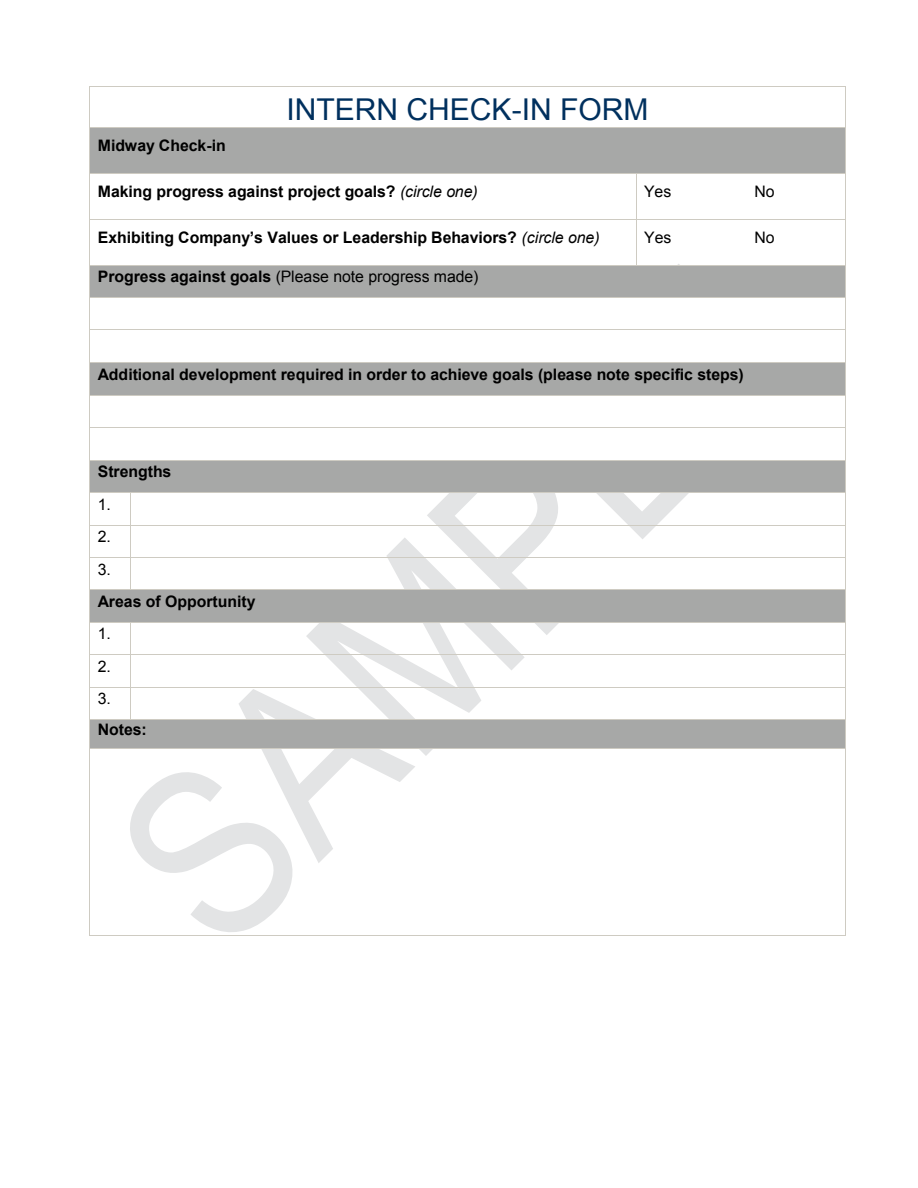
<style>
.page{position:relative;width:918px;height:1188px;background:#fff}
.page>*{position:absolute;margin:0;border:0;box-sizing:border-box;transform-origin:0 0}
.t1{font:30px "Arial";color:#00305e}
.t2{font:700 15.9px "Arial";color:#000}
.t3{font:15.9px/32.4px "Arial";color:#000;text-align:justify}
.t4{font:700 15.9px "Arial";color:#000}
.s1{font-weight:400;font-style:italic}
.s2{font-weight:700}
</style>
<div class="page">
<svg style="left:306px;top:538px;width:219px;height:218px"></svg>
<hr style="left:90px;top:86px;width:755px;height:1px;background:#cecbc2">
<hr style="left:89px;top:86px;width:1px;height:41px;background:#cecbc2">
<hr style="left:845px;top:86px;width:1px;height:41px;background:#cecbc2">
<div style="left:90px;top:128px;width:755px;height:9px;background:#a7a8a7"></div>
<div style="left:90px;top:137px;width:8px;height:27px;background:#a7a8a7"></div>
<div style="left:837px;top:137px;width:8px;height:27px;background:#a7a8a7"></div>
<div style="left:90px;top:164px;width:755px;height:9px;background:#a7a8a7"></div>
<div style="left:98px;top:137px;width:739px;height:27px;background:#a7a8a7"></div>
<hr style="left:90px;top:127px;width:755px;height:1px;background:#cecbc2">
<hr style="left:89px;top:128px;width:1px;height:45px;background:#cecbc2">
<hr style="left:845px;top:128px;width:1px;height:45px;background:#cecbc2">
<hr style="left:90px;top:173px;width:546px;height:1px;background:#cecbc2">
<hr style="left:637px;top:173px;width:208px;height:1px;background:#cecbc2">
<hr style="left:89px;top:174px;width:1px;height:45px;background:#cecbc2">
<hr style="left:636px;top:174px;width:1px;height:45px;background:#cecbc2">
<hr style="left:845px;top:174px;width:1px;height:45px;background:#cecbc2">
<hr style="left:90px;top:219px;width:546px;height:1px;background:#cecbc2">
<hr style="left:637px;top:219px;width:208px;height:1px;background:#cecbc2">
<hr style="left:89px;top:220px;width:1px;height:45px;background:#cecbc2">
<hr style="left:636px;top:220px;width:1px;height:45px;background:#cecbc2">
<hr style="left:845px;top:220px;width:1px;height:45px;background:#cecbc2">
<hr style="left:90px;top:266px;width:755px;height:2px;background:#a7a8a7">
<div style="left:90px;top:268px;width:8px;height:27px;background:#a7a8a7"></div>
<div style="left:837px;top:268px;width:8px;height:27px;background:#a7a8a7"></div>
<hr style="left:90px;top:295px;width:755px;height:2px;background:#a7a8a7">
<div style="left:98px;top:268px;width:739px;height:27px;background:#a7a8a7"></div>
<hr style="left:90px;top:265px;width:546px;height:1px;background:#cecbc2">
<svg style="left:427px;top:264px;width:374px;height:371px"></svg>
<hr style="left:637px;top:265px;width:208px;height:1px;background:#cecbc2">
<hr style="left:89px;top:266px;width:1px;height:31px;background:#cecbc2">
<hr style="left:845px;top:266px;width:1px;height:31px;background:#cecbc2">
<hr style="left:90px;top:298px;width:755px;height:2px;background:#fff">
<hr style="left:90px;top:327px;width:755px;height:3px;background:#fff">
<div style="left:98px;top:300px;width:739px;height:27px;background:#fff"></div>
<hr style="left:90px;top:297px;width:755px;height:1px;background:#cecbc2">
<hr style="left:89px;top:298px;width:1px;height:32px;background:#cecbc2">
<hr style="left:845px;top:298px;width:1px;height:32px;background:#cecbc2">
<hr style="left:90px;top:331px;width:755px;height:2px;background:#fff">
<hr style="left:90px;top:360px;width:755px;height:2px;background:#fff">
<div style="left:98px;top:333px;width:739px;height:27px;background:#fff"></div>
<hr style="left:90px;top:330px;width:755px;height:1px;background:#cecbc2">
<hr style="left:89px;top:330px;width:1px;height:32px;background:#cecbc2">
<hr style="left:845px;top:330px;width:1px;height:32px;background:#cecbc2">
<hr style="left:90px;top:363px;width:755px;height:2px;background:#a7a8a7">
<div style="left:90px;top:365px;width:8px;height:28px;background:#a7a8a7"></div>
<div style="left:837px;top:365px;width:8px;height:28px;background:#a7a8a7"></div>
<hr style="left:90px;top:393px;width:755px;height:2px;background:#a7a8a7">
<div style="left:98px;top:365px;width:739px;height:28px;background:#a7a8a7"></div>
<hr style="left:90px;top:362px;width:755px;height:1px;background:#cecbc2">
<hr style="left:89px;top:363px;width:1px;height:32px;background:#cecbc2">
<hr style="left:845px;top:363px;width:1px;height:32px;background:#cecbc2">
<hr style="left:90px;top:396px;width:755px;height:2px;background:#fff">
<hr style="left:90px;top:425px;width:755px;height:3px;background:#fff">
<div style="left:98px;top:398px;width:739px;height:27px;background:#fff"></div>
<hr style="left:90px;top:395px;width:755px;height:1px;background:#cecbc2">
<hr style="left:89px;top:396px;width:1px;height:32px;background:#cecbc2">
<hr style="left:845px;top:396px;width:1px;height:32px;background:#cecbc2">
<hr style="left:90px;top:428px;width:755px;height:3px;background:#fff">
<hr style="left:90px;top:458px;width:755px;height:2px;background:#fff">
<div style="left:98px;top:431px;width:739px;height:27px;background:#fff"></div>
<hr style="left:90px;top:428px;width:755px;height:1px;background:#cecbc2">
<hr style="left:89px;top:428px;width:1px;height:32px;background:#cecbc2">
<hr style="left:845px;top:428px;width:1px;height:32px;background:#cecbc2">
<hr style="left:90px;top:461px;width:755px;height:2px;background:#a7a8a7">
<div style="left:90px;top:463px;width:8px;height:27px;background:#a7a8a7"></div>
<div style="left:837px;top:463px;width:8px;height:27px;background:#a7a8a7"></div>
<hr style="left:90px;top:490px;width:755px;height:2px;background:#a7a8a7">
<div style="left:98px;top:463px;width:739px;height:27px;background:#a7a8a7"></div>
<hr style="left:90px;top:460px;width:755px;height:1px;background:#cecbc2">
<hr style="left:89px;top:461px;width:1px;height:31px;background:#cecbc2">
<hr style="left:845px;top:461px;width:1px;height:31px;background:#cecbc2">
<hr style="left:90px;top:492px;width:40px;height:1px;background:#cecbc2">
<hr style="left:131px;top:492px;width:714px;height:1px;background:#cecbc2">
<hr style="left:89px;top:493px;width:1px;height:32px;background:#cecbc2">
<hr style="left:130px;top:493px;width:1px;height:32px;background:#cecbc2">
<hr style="left:845px;top:493px;width:1px;height:32px;background:#cecbc2">
<hr style="left:90px;top:525px;width:40px;height:1px;background:#cecbc2">
<hr style="left:131px;top:525px;width:714px;height:1px;background:#cecbc2">
<hr style="left:89px;top:526px;width:1px;height:31px;background:#cecbc2">
<hr style="left:130px;top:526px;width:1px;height:31px;background:#cecbc2">
<hr style="left:845px;top:526px;width:1px;height:31px;background:#cecbc2">
<hr style="left:90px;top:557px;width:40px;height:1px;background:#cecbc2">
<hr style="left:131px;top:557px;width:714px;height:1px;background:#cecbc2">
<hr style="left:89px;top:558px;width:1px;height:32px;background:#cecbc2">
<hr style="left:130px;top:558px;width:1px;height:32px;background:#cecbc2">
<hr style="left:845px;top:558px;width:1px;height:32px;background:#cecbc2">
<hr style="left:90px;top:590px;width:755px;height:3px;background:#a7a8a7">
<div style="left:90px;top:593px;width:8px;height:27px;background:#a7a8a7"></div>
<div style="left:837px;top:593px;width:8px;height:27px;background:#a7a8a7"></div>
<hr style="left:90px;top:620px;width:755px;height:2px;background:#a7a8a7">
<div style="left:98px;top:593px;width:739px;height:27px;background:#a7a8a7"></div>
<hr style="left:90px;top:590px;width:40px;height:1px;background:#cecbc2">
<hr style="left:131px;top:590px;width:714px;height:1px;background:#cecbc2">
<hr style="left:89px;top:590px;width:1px;height:32px;background:#cecbc2">
<hr style="left:845px;top:590px;width:1px;height:32px;background:#cecbc2">
<hr style="left:90px;top:622px;width:40px;height:1px;background:#cecbc2">
<hr style="left:131px;top:622px;width:714px;height:1px;background:#cecbc2">
<hr style="left:89px;top:623px;width:1px;height:31px;background:#cecbc2">
<hr style="left:130px;top:623px;width:1px;height:31px;background:#cecbc2">
<hr style="left:845px;top:623px;width:1px;height:31px;background:#cecbc2">
<hr style="left:90px;top:654px;width:40px;height:1px;background:#cecbc2">
<hr style="left:131px;top:654px;width:714px;height:1px;background:#cecbc2">
<hr style="left:89px;top:655px;width:1px;height:32px;background:#cecbc2">
<hr style="left:130px;top:655px;width:1px;height:32px;background:#cecbc2">
<hr style="left:845px;top:655px;width:1px;height:32px;background:#cecbc2">
<hr style="left:90px;top:687px;width:40px;height:1px;background:#cecbc2">
<hr style="left:131px;top:687px;width:714px;height:1px;background:#cecbc2">
<hr style="left:89px;top:688px;width:1px;height:31px;background:#cecbc2">
<hr style="left:845px;top:688px;width:1px;height:31px;background:#cecbc2">
<hr style="left:90px;top:720px;width:755px;height:1px;background:#a7a8a7">
<div style="left:90px;top:721px;width:8px;height:27px;background:#a7a8a7"></div>
<div style="left:837px;top:721px;width:8px;height:27px;background:#a7a8a7"></div>
<div style="left:98px;top:721px;width:739px;height:27px;background:#a7a8a7"></div>
<hr style="left:90px;top:719px;width:40px;height:1px;background:#cecbc2">
<svg style="left:130px;top:687px;width:285px;height:245px"></svg>
<hr style="left:131px;top:719px;width:714px;height:1px;background:#cecbc2">
<svg style="left:89px;top:719px;width:1px;height:30px"></svg>
<hr style="left:90px;top:748px;width:755px;height:1px;background:#cecbc2">
<svg style="left:845px;top:719px;width:1px;height:30px"></svg>
<hr style="left:89px;top:749px;width:1px;height:186px;background:#cecbc2">
<hr style="left:90px;top:935px;width:755px;height:1px;background:#cecbc2">
<hr style="left:845px;top:749px;width:1px;height:186px;background:#cecbc2">
<h1 class="t1" style="left:286px;top:90px;width:364px">INTERN CHECK-IN FORM</h1>
<p class="t2" style="left:98px;top:135px;width:129px">Midway Check-in</p>
<p class="t2" style="left:98px;top:181px;width:382px">Making progress against project goals? <span class="s1">(circle one)</span></p>
<p class="t3" style="left:644px;top:176px;width:29px">Yes</p>
<p class="t3" style="left:754px;top:176px;width:22px">No</p>
<p class="t4" style="left:98px;top:227px;width:503px">Exhibiting Company’s Values or Leadership Behaviors? <span class="s1">(circle one)</span></p>
<p class="t3" style="left:644px;top:221px;width:29px">Yes</p>
<p class="t3" style="left:754px;top:221px;width:22px">No</p>
<p class="t3" style="left:98px;top:261px;width:382px"><span class="s2">Progress against goals</span> (Please note progress made)</p>
<p class="t2" style="left:98px;top:364px;width:648px">Additional development required in order to achieve goals (please note specific steps)</p>
<p class="t2" style="left:98px;top:461px;width:75px">Strengths</p>
<p class="t3" style="left:98px;top:488px;width:15px">1.<br>2.<br>3.</p>
<p class="t2" style="left:98px;top:591px;width:159px">Areas of Opportunity</p>
<p class="t3" style="left:98px;top:618px;width:15px">1.<br>2.<br>3.</p>
<p class="t2" style="left:98px;top:719px;width:50px">Notes:</p>
</div>
